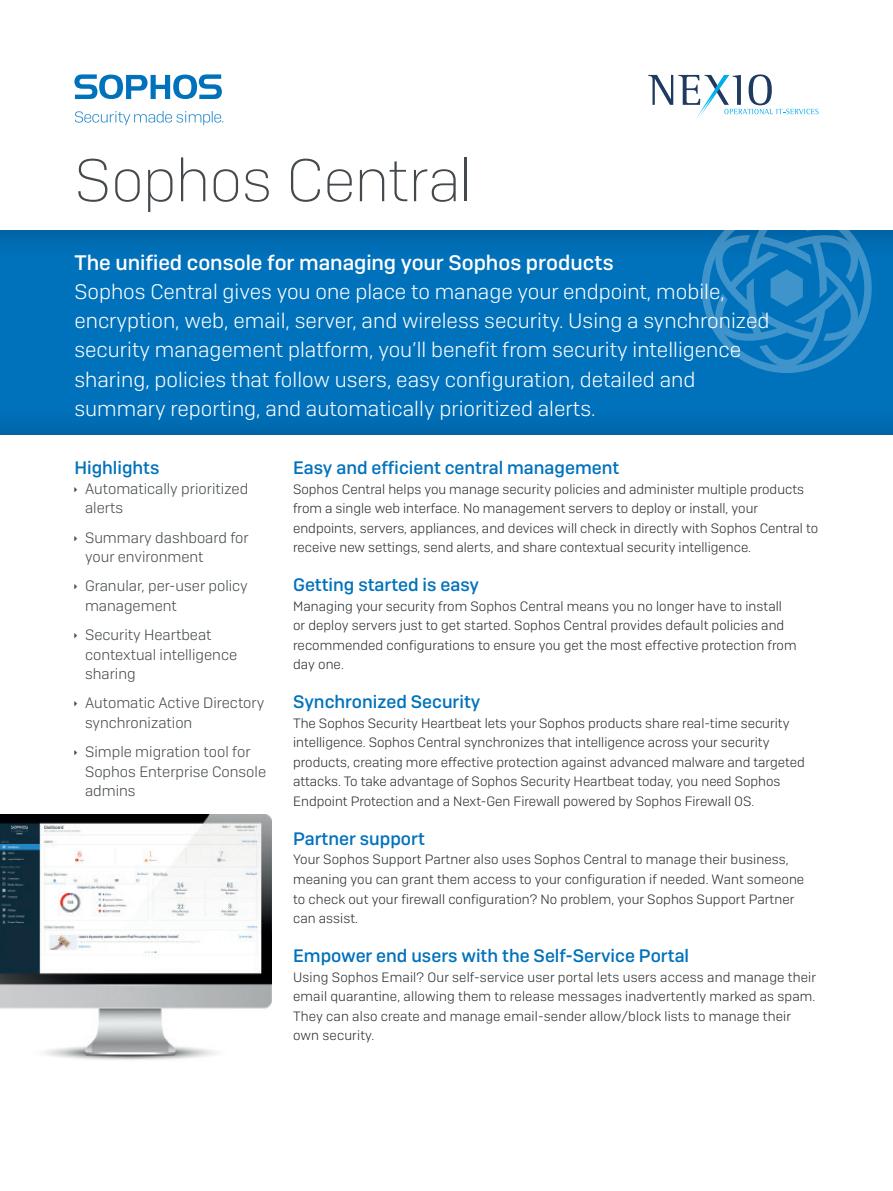
<style>
.page{position:relative;width:893px;height:1191px;background:#fff}
.page>*{position:absolute;margin:0;border:0;box-sizing:border-box;transform-origin:0 0}
.t1{font:200 60px "Sophos Sans";letter-spacing:-.015em;color:#43494d}
.Intro_copy{font:300 21px/29.2px "Sophos Sans";color:#fff}
.Intro_subheading{font:500 21px "Sophos Sans";letter-spacing:-.005em;color:#fff}
.Subheading_1{font:500 18px "Sophos Sans";color:#0072bc}
.t2{font:300 15px/19.5px "Sophos Sans";color:#43494d}
.Body_Copy{font:300 13.5px/19.5px "Sophos Sans";color:#282c31}
</style>
<div class="page">
<div style="left:0;top:229px;width:893px;height:207px;background:#231f20;opacity:.3"></div>
<svg style="left:702px;top:229px;width:170px;height:144px;background:#1a7fc0"></svg>
<img style="left:0;top:814px;width:272px;height:246px">
<svg style="left:74px;top:74px;width:148px;height:25px"></svg>
<svg style="left:75px;top:111px;width:148px;height:14px"></svg>
<img style="left:696px;top:114px;width:32px;height:5px">
<svg style="left:648px;top:74px;width:171px;height:40px"></svg>
<p class="t1" style="left:74px;top:145px;width:400px">Sophos Central</p>
<p class="Intro_subheading" style="left:74px;top:249px;width:541px">The unified console for managing your Sophos products</p>
<p class="Intro_copy" style="left:74px;top:276px;width:696px">Sophos Central gives you one place to manage your endpoint, mobile, encryption, web, email, server, and wireless security. Using a synchronized security management platform, you’ll benefit from security intelligence sharing, policies that follow users, easy configuration, detailed and summary reporting, and automatically prioritized alerts.</p>
<p class="Subheading_1" style="left:74px;top:457px;width:87px">Highlights</p>
<p class="t2" style="left:85px;top:478px;width:165px">Automatically prioritized alerts</p>
<p class="t2" style="left:85px;top:527px;width:165px">Summary dashboard for your environment</p>
<p class="t2" style="left:85px;top:576px;width:164px">Granular, per-user policy management</p>
<p class="t2" style="left:85px;top:625px;width:154px">Security Heartbeat contextual intelligence sharing</p>
<p class="t2" style="left:85px;top:693px;width:181px">Automatic Active Directory synchronization</p>
<p class="t2" style="left:85px;top:742px;width:183px">Simple migration tool for<br>Sophos Enterprise Console admins</p>
<p class="Subheading_1" style="left:293px;top:457px;width:328px">Easy and efficient central management</p>
<p class="Body_Copy" style="left:293px;top:479px;width:527px">Sophos Central helps you manage security policies and administer multiple products from a single web interface. No management servers to deploy or install, your endpoints, servers, appliances, and devices will check in directly with Sophos Central to receive new settings, send alerts, and share contextual security intelligence.</p>
<p class="Subheading_1" style="left:293px;top:574px;width:187px">Getting started is easy</p>
<p class="Body_Copy" style="left:293px;top:596px;width:505px">Managing your security from Sophos Central means you no longer have to install or deploy servers just to get started. Sophos Central provides default policies and recommended configurations to ensure you get the most effective protection from day one.</p>
<p class="Subheading_1" style="left:293px;top:691px;width:189px">Synchronized Security</p>
<p class="Body_Copy" style="left:293px;top:713px;width:513px">The Sophos Security Heartbeat lets your Sophos products share real-time security intelligence. Sophos Central synchronizes that intelligence across your security products, creating more effective protection against advanced malware and targeted attacks. To take advantage of Sophos Security Heartbeat today, you need Sophos Endpoint Protection and a Next-Gen Firewall powered by Sophos Firewall OS.</p>
<p class="Subheading_1" style="left:293px;top:827px;width:133px">Partner support</p>
<p class="Body_Copy" style="left:293px;top:849px;width:513px">Your Sophos Support Partner also uses Sophos Central to manage their business, meaning you can grant them access to your configuration if needed. Want someone to check out your firewall configuration? No problem, your Sophos Support Partner can assist.</p>
<p class="Subheading_1" style="left:293px;top:944px;width:398px">Empower end users with the Self-Service Portal</p>
<p class="Body_Copy" style="left:293px;top:966px;width:525px">Using Sophos Email? Our self-service user portal lets users access and manage their email quarantine, allowing them to release messages inadvertently marked as spam.<br>They can also create and manage email-sender allow/block lists to manage their own security.</p>
</div>
